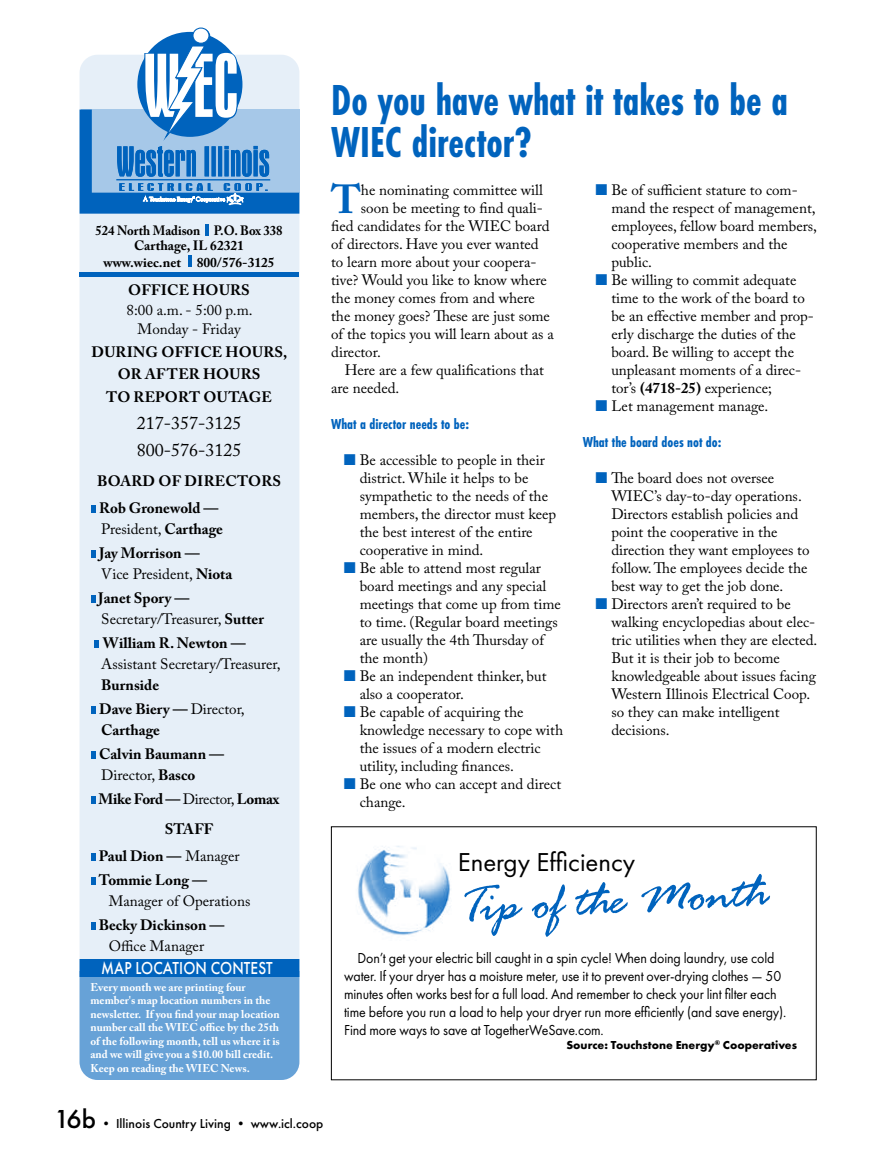
<style>
.page{position:relative;width:878px;height:1161px;background:#fff}
.page>*{position:absolute;margin:0;border:0;box-sizing:border-box;transform-origin:0 0}
.t1{font:52.35px "Rage Italic Let Plain";color:#0063bd}
.t2{font:700 45px/41.8px "Futura PT Cond";color:#0063bd;scale:.93 1}
.t3{font:700 40.35px "Adobe Caslon Pro";color:#0063bd}
.t4{font:26.85px "Futura PT";color:#000}
.t5{font:18px/27px "Adobe Caslon Pro";color:#000}
.t6{font:500 18px "Futura PT";letter-spacing:.01em;color:#fff;scale:.85 1}
.t7{font:15px/18px "Adobe Caslon Pro";color:#000}
.t8{font:15px/18px "Futura PT";letter-spacing:-.01em;color:#000;scale:.93 1}
.t9{font:700 15px/24px "Adobe Caslon Pro";color:#000}
.t10{font:700 15px "Futura PT Cond";color:#0063bd}
.t11{font:700 15px/24px "Adobe Caslon Pro";letter-spacing:-.02em;color:#000}
.t12{font:700 13.5px/15.6px "Adobe Caslon Pro";color:#000;text-align:center;scale:.94 1}
.t13{font:500 13.5px "Futura PT";color:#000}
.t14{font:700 12px "Futura PT";color:#000}
.t15{font:700 11.25px/13.5px "Adobe Caslon Pro";color:#fff}
.s1{font-weight:400}
.s2{font-weight:700}
.s3{font-size:27px}
</style>
<div class="page">
<div style="left:80px;top:55px;width:219px;height:1025px;background:#e6eff8;border-radius:18px"></div>
<div style="left:80px;top:971px;width:219px;height:109px;background:#67a2d7"></div>
<div style="left:80px;top:959px;width:219px;height:18px;background:#0063bd"></div>
<hr style="left:205px;top:224px;width:4px;height:11px;background:#0063bd">
<svg style="left:189px;top:255px;width:3px;height:12px"></svg>
<svg style="left:91px;top:505px;width:4px;height:8px"></svg>
<svg style="left:91px;top:550px;width:4px;height:8px"></svg>
<svg style="left:91px;top:595px;width:4px;height:8px"></svg>
<svg style="left:95px;top:640px;width:4px;height:8px"></svg>
<svg style="left:91px;top:706px;width:4px;height:8px"></svg>
<svg style="left:91px;top:751px;width:4px;height:8px"></svg>
<svg style="left:91px;top:796px;width:4px;height:8px"></svg>
<svg style="left:91px;top:853px;width:4px;height:8px"></svg>
<svg style="left:91px;top:877px;width:4px;height:8px"></svg>
<svg style="left:91px;top:922px;width:4px;height:8px"></svg>
<div style="left:80px;top:272px;width:219px;height:5px;background:#0063bd"></div>
<svg style="left:80px;top:27px;width:219px;height:187px"></svg>
<img style="left:357px;top:846px;width:94px;height:89px">
<p class="t12" style="left:96px;top:223px;width:200px">524 North Madison P.O. Box 338<br>Carthage, IL 62321 www.wiec.net 800/576-3125</p>
<p class="t9" style="left:128px;top:278px;width:123px">OFFICE HOURS</p>
<p class="t7" style="left:127px;top:300px;width:127px;line-height:19.5px;text-align:center">8:00 a.m. - 5:00 p.m.<br>Monday - Friday</p>
<p class="t9" style="left:91px;top:340px;width:197px;line-height:22.5px;text-align:center">DURING OFFICE HOURS,<br>OR AFTER HOURS<br>TO REPORT OUTAGE</p>
<p class="t5" style="left:137px;top:409px;width:106px">217-357-3125<br>800-576-3125</p>
<p class="t9" style="left:97px;top:467px;width:185px;line-height:27px">BOARD OF DIRECTORS<br>Rob Gronewold —</p>
<p class="t9" style="left:99px;top:516px;width:125px"><span class="s1">President,</span> Carthage<br>Jay Morrison —</p>
<p class="t9" style="left:98px;top:561px;width:135px"><span class="s1">Vice President,</span> Niota<br>Janet Spory —</p>
<p class="t9" style="left:101px;top:606px;width:164px"><span class="s1">Secretary/Treasurer,</span> Sutter<br>William R. Newton —</p>
<p class="t7" style="left:101px;top:654px;width:181px">Assistant Secretary/Treasurer,</p>
<p class="t9" style="left:99px;top:672px;width:147px">Burnside<br>Dave Biery — <span class="s1">Director,</span></p>
<p class="t9" style="left:99px;top:717px;width:127px">Carthage<br>Calvin Baumann —</p>
<p class="t11" style="left:98px;top:762px;width:182px"><span class="s1">Director,</span> Basco<br>Mike Ford — <span class="s1">Director,</span> Lomax</p>
<p class="t9" style="left:99px;top:815px;width:142px;line-height:27px;text-indent:66px">STAFF<br>Paul Dion — <span class="s1">Manager</span></p>
<p class="t9" style="left:99px;top:867px;width:110px">Tommie Long —</p>
<p class="t7" style="left:109px;top:891px;width:143px">Manager of Operations</p>
<p class="t9" style="left:99px;top:912px;width:127px">Becky Dickinson —</p>
<p class="t7" style="left:109px;top:936px;width:97px">Office Manager</p>
<p class="t6" style="left:101px;top:958px;width:203px">MAP LOCATION CONTEST</p>
<p class="t15" style="left:90px;top:980px;width:191px">Every month we are printing four member's map location numbers in the newsletter. If you find your map location number call the WIEC office by the 25th of the following month, tell us where it is and we will give you a $10.00 bill credit.<br>Keep on reading the WIEC News.</p>
<h2 class="t2" style="left:331px;top:80px;width:493px">Do you have what it takes to be a<br>WIEC director?</h2>
<h3 class="t3" style="left:331px;top:176px;width:31px">T</h3>
<p class="t7" style="left:361px;top:181px;width:183px">he nominating committee will</p>
<p class="t7" style="left:611px;top:181px;width:207px">Be of sufficient stature to com&shy;mand the respect of management, employees, fellow board members, cooperative members and the public.<br>Be willing to commit adequate time to the work of the board to be an effective member and prop&shy;erly discharge the duties of the board. Be willing to accept the unpleasant moments of a direc&shy;tor’s <span class="s2">(4718-25)</span> experience;<br>Let management manage.</p>
<p class="t10" style="left:582px;top:434px;width:140px">What the board does not do:</p>
<p class="t7" style="left:611px;top:469px;width:207px">The board does not oversee<br>WIEC’s day-to-day operations.<br>Directors establish policies and point the cooperative in the direction they want employees to follow. The employees decide the best way to get the job done.<br>Directors aren’t required to be walking encyclopedias about elec&shy;tric utilities when they are elected.<br>But it is their job to become knowledgeable about issues facing<br>Western Illinois Electrical Coop. so they can make intelligent decisions.</p>
<p class="t7" style="left:361px;top:199px;width:183px">soon be meeting to find quali-</p>
<p class="t7" style="left:331px;top:217px;width:220px">fied candidates for the WIEC board</p>
<p class="t7" style="left:331px;top:235px;width:209px">of directors. Have you ever wanted</p>
<p class="t7" style="left:331px;top:253px;width:207px">to learn more about your coopera-</p>
<p class="t7" style="left:331px;top:271px;width:217px">tive? Would you like to know where</p>
<p class="t7" style="left:331px;top:289px;width:205px">the money comes from and where</p>
<p class="t7" style="left:331px;top:307px;width:220px">the money goes? These are just some</p>
<p class="t7" style="left:331px;top:325px;width:224px">of the topics you will learn about as a</p>
<p class="t7" style="left:331px;top:343px;width:51px">director.</p>
<p class="t7" style="left:344px;top:361px;width:201px">Here are a few qualifications that</p>
<p class="t7" style="left:331px;top:379px;width:70px">are needed.</p>
<p class="t10" style="left:331px;top:416px;width:139px">What a director needs to be:</p>
<p class="t7" style="left:359px;top:451px;width:205px">Be accessible to people in their district. While it helps to be sympathetic to the needs of the members, the director must keep the best interest of the entire cooperative in mind.<br>Be able to attend most regular board meetings and any special meetings that come up from time to time. (Regular board meetings are usually the 4th Thursday of the month)<br>Be an independent thinker, but also a cooperator.<br>Be capable of acquiring the knowledge necessary to cope with the issues of a modern electric utility, including finances.<br>Be one who can accept and direct change.</p>
<h3 class="t4" style="left:458px;top:847px;width:179px">Energy Efficiency</h3>
<h1 class="t1" style="left:462px;top:884px;width:307px;rotate:-3deg">Tip of the Month</h1>
<p class="t8" style="left:344px;top:949px;width:477px;text-indent:13px">Don’t get your electric bill caught in a spin cycle! When doing laundry, use cold water. If your dryer has a moisture meter, use it to prevent over-drying clothes — 50 minutes often works best for a full load. And remember to check your lint filter each time before you run a load to help your dryer run more efficiently (and save energy).<br>Find more ways to save at TogetherWeSave.com.</p>
<p class="t14" style="left:566px;top:1037px;width:232px">Source: Touchstone Energy<sup>®</sup> Cooperatives</p>
<p class="t13" style="left:54px;top:1115px;width:270px"><span class="s3">16b</span> • Illinois Country Living • www.icl.coop</p>
</div>
